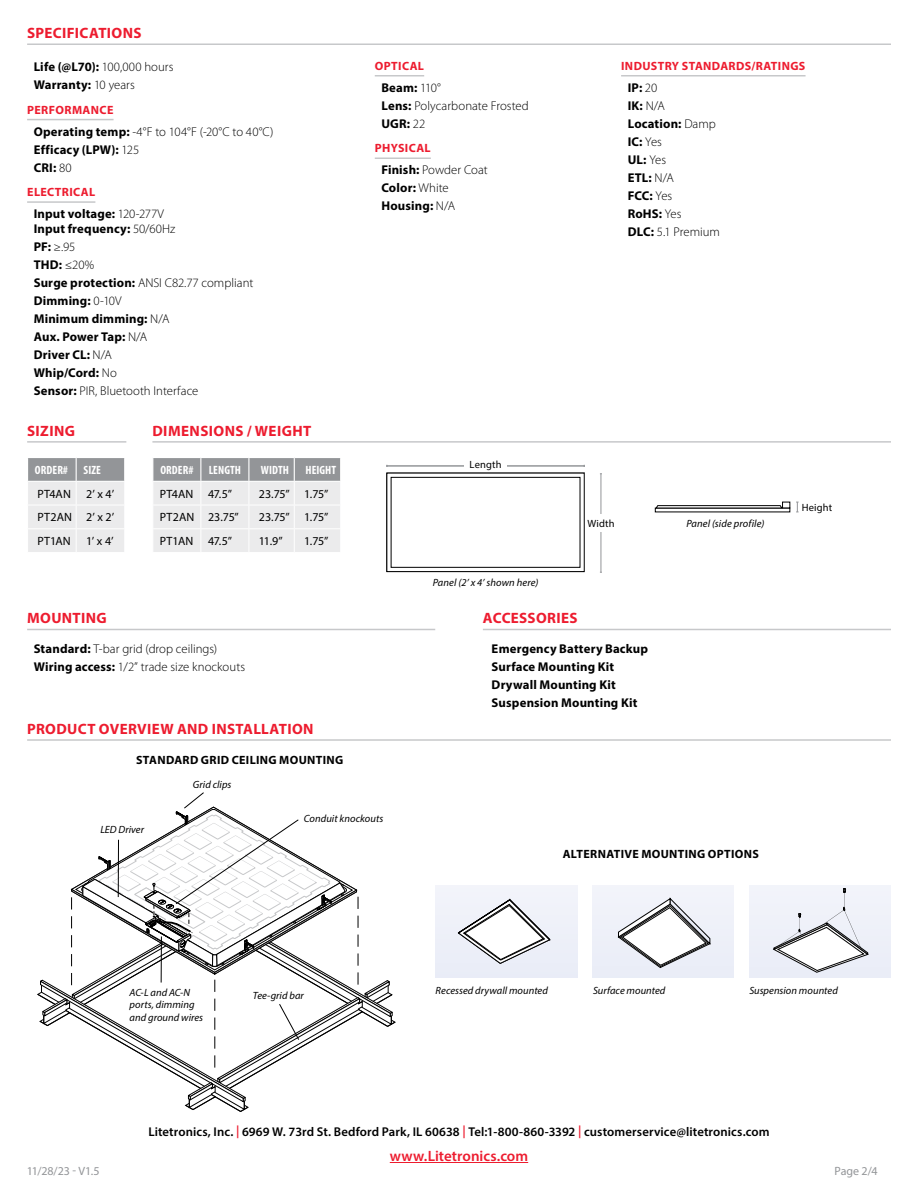
<style>
.page{position:relative;width:918px;height:1188px;background:#fff}
.page>*{position:absolute;margin:0;border:0;box-sizing:border-box;transform-origin:0 0}
.t1{font:700 15px "Myriad Pro";letter-spacing:.025em;color:#ed1c2f}
.t2{font:600 15px "Myriad Pro";color:#ed1c2f}
.t3{font:700 12.75px/18px "Myriad Pro";letter-spacing:.01em;color:#000}
.t4{font:300 12.75px/18px "Myriad Pro";letter-spacing:.005em;color:#000}
.t5{font:600 12.75px "Myriad Pro";letter-spacing:.01em;color:#000}
.t6{font:12px/23.7px "Myriad Pro";letter-spacing:.005em;color:#000;text-align:justify}
.t7{font:700 12px "Myriad Pro";letter-spacing:.03em;color:#ed1c2f}
.t8{font:700 12px "Myriad Pro";letter-spacing:.03em;color:#000}
.t9{font:700 condensed 12px "Myriad Pro";letter-spacing:.005em;color:#fff}
.t10{font:12px "Myriad Pro";letter-spacing:-.01em;color:#939598}
.t11{font:italic 10.5px/12.6px "Myriad Pro";letter-spacing:.005em;color:#000}
.t12{font:10.5px "Myriad Pro";letter-spacing:.015em;color:#000}
.s1{font-weight:300}
.s2{font-weight:700}
.s3{color:#ed1c2f}
</style>
<div class="page">
<hr style="left:27px;top:739px;width:864px;height:2px;background:#c7c8ca">
<hr style="left:601px;top:474px;width:1px;height:98px;background:#939598">
<div style="left:584px;top:514px;width:33px;height:18px;background:#fff"></div>
<hr style="left:387px;top:466px;width:197px;height:1px;background:#939598">
<div style="left:464px;top:458px;width:43px;height:13px;background:#fff"></div>
<div style="left:387px;top:473px;width:197px;height:99px;background:linear-gradient(to right,#fff,#fff)"></div>
<div style="left:387px;top:473px;width:197px;height:99px;border:1px solid #000"></div>
<div style="left:391px;top:477px;width:189px;height:90px;background:#fff"></div>
<div style="left:391px;top:477px;width:189px;height:91px;border:1px solid #000"></div>
<svg style="left:796px;top:502px;width:3px;height:11px"></svg>
<svg style="left:655px;top:505px;width:128px;height:4px"></svg>
<div style="left:782px;top:502px;width:8px;height:6px;border:1px solid #000"></div>
<svg style="left:37px;top:792px;width:359px;height:320px"></svg>
<hr style="left:118px;top:840px;width:1px;height:57px;background:#000">
<hr style="left:161px;top:936px;width:1px;height:47px;background:#000">
<div style="left:436px;top:886px;width:141px;height:91px;background:#eef0f9"></div>
<svg style="left:458px;top:899px;width:92px;height:65px"></svg>
<div style="left:592px;top:886px;width:142px;height:91px;background:#eef1f9"></div>
<svg style="left:618px;top:898px;width:92px;height:70px"></svg>
<div style="left:749px;top:886px;width:142px;height:91px;background:#eef0f9"></div>
<svg style="left:774px;top:889px;width:94px;height:83px"></svg>
<hr style="left:390px;top:1162px;width:138px;height:1px;background:#ed1c2f">
<hr style="left:27px;top:119px;width:87px;height:1px;background:#c7c8ca">
<hr style="left:27px;top:201px;width:68px;height:2px;background:#c7c8ca">
<hr style="left:375px;top:75px;width:49px;height:1px;background:#c7c8ca">
<hr style="left:375px;top:158px;width:56px;height:1px;background:#c7c8ca">
<hr style="left:621px;top:75px;width:185px;height:1px;background:#c7c8ca">
<hr style="left:27px;top:44px;width:864px;height:1px;background:#c7c8ca">
<hr style="left:27px;top:629px;width:408px;height:1px;background:#c7c8ca">
<hr style="left:483px;top:629px;width:408px;height:1px;background:#c7c8ca">
<hr style="left:152px;top:441px;width:739px;height:2px;background:#c7c8ca">
<hr style="left:27px;top:441px;width:99px;height:2px;background:#c7c8ca">
<svg style="left:28px;top:458px;width:97px;height:94px;background:#d7d7d9"></svg>
<svg style="left:153px;top:458px;width:188px;height:94px;background:#d7d8d9"></svg>
<p class="t1" style="left:27px;top:23px;width:116px">SPECIFICATIONS</p>
<p class="t3" style="left:34px;top:57px;width:141px">Life (@L70): <span class="s1">100,000 hours<br></span>Warranty: <span class="s1">10 years</span></p>
<p class="t7" style="left:27px;top:102px;width:88px">PERFORMANCE</p>
<p class="t3" style="left:34px;top:122px;width:241px">Operating temp: <span class="s1">-4°F to 104°F (-20°C to 40°C)<br></span>Efficacy (LPW): <span class="s1">125<br></span>CRI: <span class="s1">80</span></p>
<p class="t7" style="left:27px;top:184px;width:70px">ELECTRICAL</p>
<p class="t3" style="left:34px;top:206px;width:143px;line-height:15.3px">Input voltage: <span class="s1">120-277V<br></span>Input frequency: <span class="s1">50/60Hz</span></p>
<p class="t3" style="left:34px;top:238px;width:221px">PF: <span class="s1">≥.95<br></span>THD: <span class="s1">≤20%<br></span>Surge protection: <span class="s1">ANSI C82.77 compliant<br></span>Dimming: <span class="s1">0-10V<br></span>Minimum dimming: <span class="s1">N/A<br></span>Aux. Power Tap: <span class="s1">N/A<br></span>Driver CL: <span class="s1">N/A<br></span>Whip/Cord: <span class="s1">No<br></span>Sensor: <span class="s1">PIR, Bluetooth Interface</span></p>
<p class="t1" style="left:27px;top:421px;width:49px">SIZING</p>
<p class="t1" style="left:152px;top:421px;width:160px">DIMENSIONS / WEIGHT</p>
<p class="t9" style="left:35px;top:462px;width:35px">ORDER#</p>
<p class="t9" style="left:84px;top:462px;width:19px">SIZE</p>
<p class="t6" style="left:38px;top:482px;width:35px">PT4AN</p>
<p class="t6" style="left:38px;top:482px;width:78px;text-indent:49px">2’ x 4’ PT2AN 2’ x 2’ PT1AN</p>
<p class="t6" style="left:86px;top:529px;width:29px">1’ x 4’</p>
<p class="t9" style="left:160px;top:462px;width:35px">ORDER#</p>
<p class="t9" style="left:209px;top:462px;width:34px">LENGTH</p>
<p class="t9" style="left:261px;top:462px;width:30px">WIDTH</p>
<p class="t9" style="left:305px;top:462px;width:32px">HEIGHT</p>
<p class="t6" style="left:160px;top:482px;width:73px">PT4AN 47.5”</p>
<p class="t6" style="left:259px;top:482px;width:71px">23.75” 1.75”</p>
<p class="t6" style="left:160px;top:505px;width:80px">PT2AN 23.75”</p>
<p class="t6" style="left:259px;top:505px;width:71px">23.75” 1.75”</p>
<p class="t6" style="left:160px;top:529px;width:73px">PT1AN 47.5”</p>
<p class="t6" style="left:259px;top:529px;width:25px">11.9”</p>
<p class="t6" style="left:304px;top:529px;width:26px">1.75”</p>
<p class="t7" style="left:375px;top:58px;width:51px">OPTICAL</p>
<p class="t4" style="left:381px;top:78px;width:149px"><span class="s2">Beam:</span> 110°<br><span class="s2">Lens:</span> Polycarbonate Frosted<br><span class="s2">UGR:</span> 22</p>
<p class="t7" style="left:375px;top:140px;width:57px">PHYSICAL</p>
<p class="t3" style="left:381px;top:161px;width:108px">Finish: <span class="s1">Powder Coat<br></span>Color: <span class="s1">White<br></span>Housing: <span class="s1">N/A</span></p>
<p class="t12" style="left:470px;top:458px;width:33px">Length</p>
<p class="t7" style="left:621px;top:58px;width:186px">INDUSTRY STANDARDS/RATINGS</p>
<p class="t3" style="left:628px;top:78px;width:94px">IP: <span class="s1">20<br></span>IK: <span class="s1">N/A<br></span>Location: <span class="s1">Damp<br></span>IC: <span class="s1">Yes<br></span>UL: <span class="s1">Yes<br></span>ETL: <span class="s1">N/A<br></span>FCC: <span class="s1">Yes<br></span>RoHS: <span class="s1">Yes<br></span>DLC: <span class="s1">5.1 Premium</span></p>
<p class="t12" style="left:587px;top:517px;width:29px">Width</p>
<p class="t11" style="left:686px;top:517px;width:79px">Panel (side profile)</p>
<p class="t12" style="left:802px;top:501px;width:32px">Height</p>
<p class="t11" style="left:433px;top:576px;width:107px">Panel (2’ x 4’ shown here)</p>
<p class="t1" style="left:27px;top:609px;width:81px">MOUNTING</p>
<p class="t1" style="left:483px;top:609px;width:96px">ACCESSORIES</p>
<p class="t4" style="left:34px;top:640px;width:213px"><span class="s2">Standard:</span> T-bar grid (drop ceilings)<br><span class="s2">Wiring access:</span> 1/2” trade size knockouts</p>
<p class="t3" style="left:492px;top:640px;width:158px">Emergency Battery Backup<br>Surface Mounting Kit<br>Drywall Mounting Kit<br>Suspension Mounting Kit</p>
<p class="t1" style="left:27px;top:719px;width:288px">PRODUCT OVERVIEW AND INSTALLATION</p>
<p class="t8" style="left:136px;top:752px;width:209px">STANDARD GRID CEILING MOUNTING</p>
<p class="t11" style="left:100px;top:823px;width:45px">LED Driver</p>
<p class="t11" style="left:193px;top:778px;width:40px">Grid clips</p>
<p class="t11" style="left:304px;top:812px;width:81px">Conduit knockouts</p>
<p class="t8" style="left:563px;top:846px;width:198px">ALTERNATIVE MOUNTING OPTIONS</p>
<p class="t11" style="left:130px;top:986px;width:75px">AC-L and AC-N ports, dimming and ground wires</p>
<p class="t11" style="left:436px;top:984px;width:114px">Recessed drywall mounted</p>
<p class="t11" style="left:253px;top:989px;width:53px">Tee-grid bar</p>
<p class="t11" style="left:593px;top:984px;width:74px">Surface mounted</p>
<p class="t11" style="left:749px;top:984px;width:90px">Suspension mounted</p>
<p class="t5" style="left:148px;top:1124px;width:623px">Litetronics, Inc. <span class="s3">|</span> 6969 W. 73rd St. Bedford Park, IL 60638 <span class="s3">|</span> Tel:1-800-860-3392 <span class="s3">|</span> customerservice@litetronics.com</p>
<p class="t2" style="left:390px;top:1146px;width:140px">www.Litetronics.com</p>
<p class="t10" style="left:27px;top:1163px;width:74px">11/28/23 - V1.5</p>
<p class="t10" style="left:834px;top:1163px;width:45px">Page 2/4</p>
</div>
